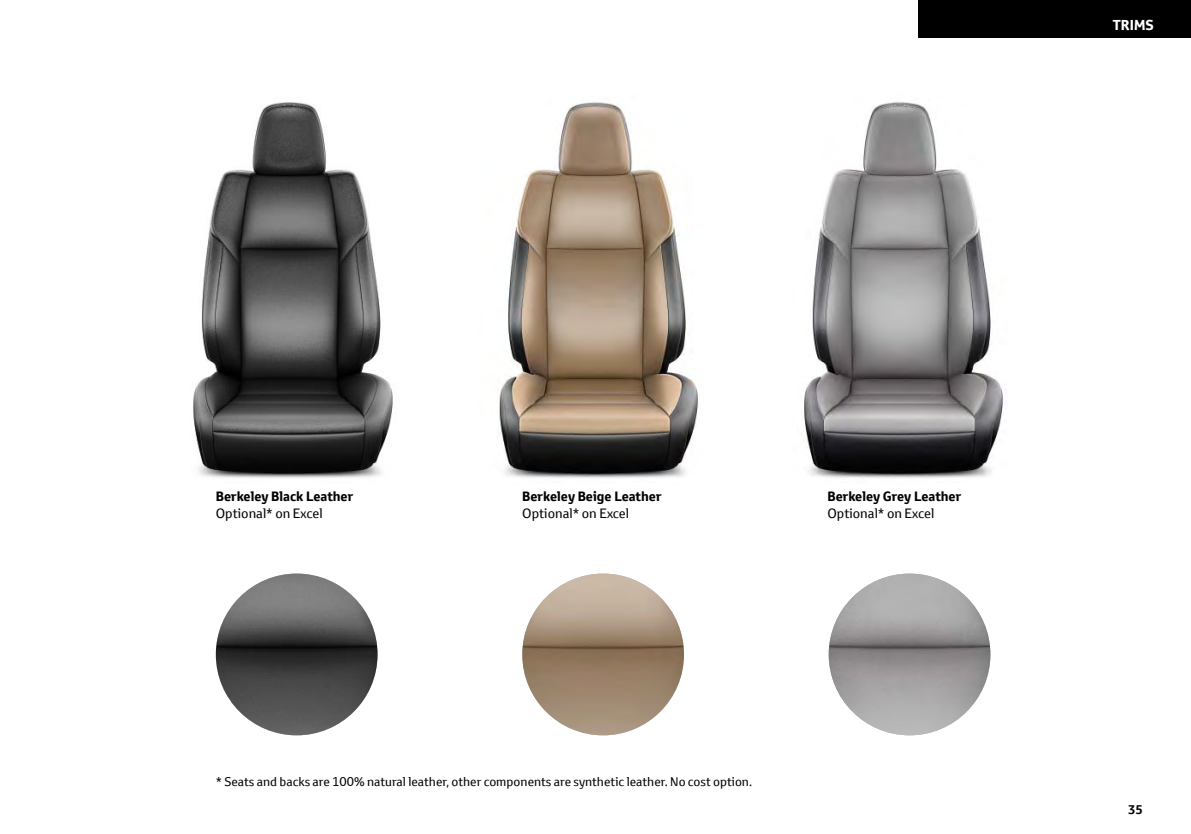
<style>
.page{position:relative;width:1191px;height:834px;background:#fff}
.page>*{position:absolute;margin:0;border:0;box-sizing:border-box;transform-origin:0 0}
.t1{font:700 14px "Toyota Text";color:#fff}
.t2{font:700 13.12px "Toyota Text";color:#000}
.t3{font:13.12px "Toyota Text";color:#000}
.t4{font:12.25px "Toyota Text";color:#000}
.t5{font:700 12.25px "Toyota Text";color:#000}
</style>
<div class="page">
<img style="left:193px;top:102px;width:200px;height:376px">
<img style="left:499px;top:102px;width:199px;height:376px">
<img style="left:804px;top:101px;width:199px;height:377px">
<img style="left:828px;top:573px;width:162px;height:162px;border-radius:50%">
<img style="left:522px;top:573px;width:162px;height:162px;border-radius:50%">
<img style="left:216px;top:573px;width:161px;height:162px;border-radius:50%">
<div style="left:918px;top:0;width:273px;height:37px;background:#000"></div>
<p class="t1" style="left:1112px;top:15px;width:42px">TRIMS</p>
<p class="t2" style="left:216px;top:487px;width:139px">Berkeley Black Leather</p>
<p class="t3" style="left:216px;top:504px;width:108px">Optional* on Excel</p>
<p class="t2" style="left:522px;top:487px;width:141px">Berkeley Beige Leather</p>
<p class="t3" style="left:522px;top:504px;width:108px">Optional* on Excel</p>
<p class="t2" style="left:827px;top:487px;width:135px">Berkeley Grey Leather</p>
<p class="t3" style="left:827px;top:504px;width:108px">Optional* on Excel</p>
<p class="t4" style="left:216px;top:772px;width:538px">* Seats and backs are 100% natural leather, other components are synthetic leather. No cost option.</p>
<p class="t5" style="left:1128px;top:800px;width:16px">35</p>
</div>
